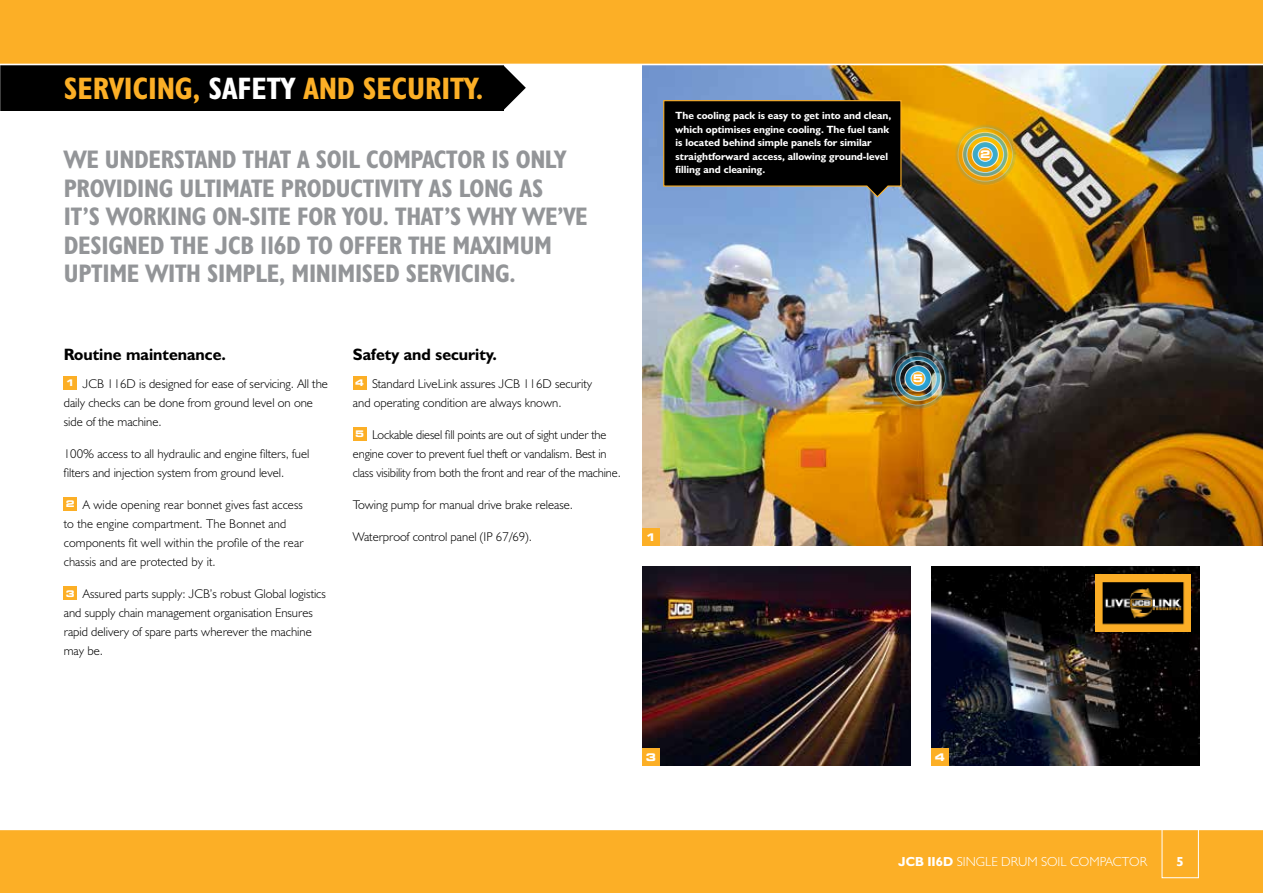
<style>
.page{position:relative;width:1263px;height:893px;background:#fff}
.page>*{position:absolute;margin:0;border:0;box-sizing:border-box;transform-origin:0 0}
.t1{font:700 condensed 31.2px "JCB Euro";color:#fcaf26}
.t2{font:700 condensed 25.5px/28.5px "JCB Euro";letter-spacing:-.01em;color:#939598}
.t3{font:700 16.5px "JCB Euro";color:#000}
.t4{font:300 13.2px "JCB Euro";color:#fff}
.t5{font:700 13.2px "JCB Euro";color:#fff}
.t6{font:300 12.75px/19.2px "JCB Euro";color:#000}
.t7{font:700 10.5px/13.5px "JCB Euro";color:#fff}
.t8{font:700 expanded 10.5px "Square 721 BT";color:#fff}
.s1{color:#fff}
.s2{font-family:"Square 721 BT";font-weight:700;font-stretch:expanded;font-size:9.15px;color:#fff}
.s3{font-weight:700}
</style>
<div class="page">
<svg style="left:503px;top:65px;width:23px;height:45px"></svg>
<div style="left:0;top:54px;width:503px;height:57px;background:#000"></div>
<img style="left:0;top:57px;width:1px;height:489px">
<img style="left:642px;top:567px;width:268px;height:198px">
<img style="left:931px;top:567px;width:268px;height:198px">
<img style="left:642px;top:65px;width:621px;height:481px">
<div style="left:64px;top:376px;width:13px;height:13px;background:#fcaf26"></div>
<div style="left:64px;top:497px;width:13px;height:14px;background:#fcaf26"></div>
<div style="left:64px;top:587px;width:13px;height:13px;background:#fcaf26"></div>
<div style="left:353px;top:376px;width:13px;height:13px;background:#fcaf26"></div>
<div style="left:353px;top:427px;width:13px;height:13px;background:#fcaf26"></div>
<div style="left:0;top:829px;width:1263px;height:64px;background:#fcaf26"></div>
<hr style="left:0;top:829px;width:1263px;height:1px;background:#fff">
<div style="left:0;top:0;width:1263px;height:64px;background:#fcaf26"></div>
<hr style="left:0;top:64px;width:1263px;height:1px;background:#fff">
<div style="left:1162px;top:819px;width:37px;height:59px;border:1px solid #fff"></div>
<div style="left:642px;top:529px;width:17px;height:17px;background:#fcaf26"></div>
<svg style="left:663px;top:100px;width:239px;height:98px;background:#161719"></svg>
<div style="left:931px;top:748px;width:18px;height:17px;background:#fcaf26"></div>
<div style="left:642px;top:748px;width:17px;height:17px;background:#fcaf26"></div>
<img style="left:953px;top:123px;width:64px;height:63px">
<img style="left:886px;top:347px;width:64px;height:63px">
<img style="left:1096px;top:575px;width:95px;height:57px">
<h1 class="t1" style="left:64px;top:69px;width:421px">SERVICING, <span class="s1">SAFETY</span> AND SECURITY.</h1>
<h2 class="t2" style="left:64px;top:145px;width:526px">WE UNDERSTAND THAT A SOIL COMPACTOR IS ONLY PROVIDING ULTIMATE PRODUCTIVITY AS LONG AS<br>IT’S WORKING ON-SITE FOR YOU. THAT’S WHY WE’VE DESIGNED THE JCB 116D TO OFFER THE MAXIMUM UPTIME WITH SIMPLE, MINIMISED SERVICING.</h2>
<p class="t3" style="left:64px;top:344px;width:164px">Routine maintenance.</p>
<p class="t6" style="left:64px;top:373px;width:266px"><span class="s2">1</span> JCB 116D is designed for ease of servicing. All the daily checks can be done from ground level on one side of the machine.</p>
<p class="t6" style="left:64px;top:443px;width:247px">100% access to all hydraulic and engine filters, fuel filters and injection system from ground level.</p>
<p class="t6" style="left:64px;top:494px;width:241px"><span class="s2">2</span> A wide opening rear bonnet gives fast access to the engine compartment. The Bonnet and components fit well within the profile of the rear chassis and are protected by it.</p>
<p class="t6" style="left:64px;top:584px;width:264px"><span class="s2">3</span> Assured parts supply: JCB’s robust Global logistics and supply chain management organisation Ensures rapid delivery of spare parts wherever the machine may be.</p>
<p class="t3" style="left:353px;top:344px;width:145px">Safety and security.</p>
<p class="t6" style="left:353px;top:373px;width:241px"><span class="s2">4</span> Standard LiveLink assures JCB 116D security and operating condition are always known.</p>
<p class="t6" style="left:353px;top:424px;width:269px"><span class="s2">5</span> Lockable diesel fill points are out of sight under the engine cover to prevent fuel theft or vandalism. Best in class visibility from both the front and rear of the machine.</p>
<p class="t6" style="left:353px;top:494px;width:222px">Towing pump for manual drive brake release.</p>
<p class="t6" style="left:353px;top:526px;width:181px">Waterproof control panel (IP 67/69).</p>
<p class="t7" style="left:676px;top:108px;width:217px">The cooling pack is easy to get into and clean, which optimises engine cooling. The fuel tank is located behind simple panels for similar straightforward access, allowing ground-level filling and cleaning.</p>
<p class="t8" style="left:646px;top:531px;width:12px">1</p>
<p class="t8" style="left:913px;top:372px;width:12px">5</p>
<p class="t8" style="left:980px;top:148px;width:12px">2</p>
<p class="t8" style="left:646px;top:751px;width:12px">3</p>
<p class="t8" style="left:935px;top:751px;width:12px">4</p>
<p class="t4" style="left:898px;top:853px;width:250px"><span class="s3">JCB II6D</span> SINGLE DRUM SOIL COMPACTOR</p>
<p class="t5" style="left:1176px;top:853px;width:9px">5</p>
</div>
